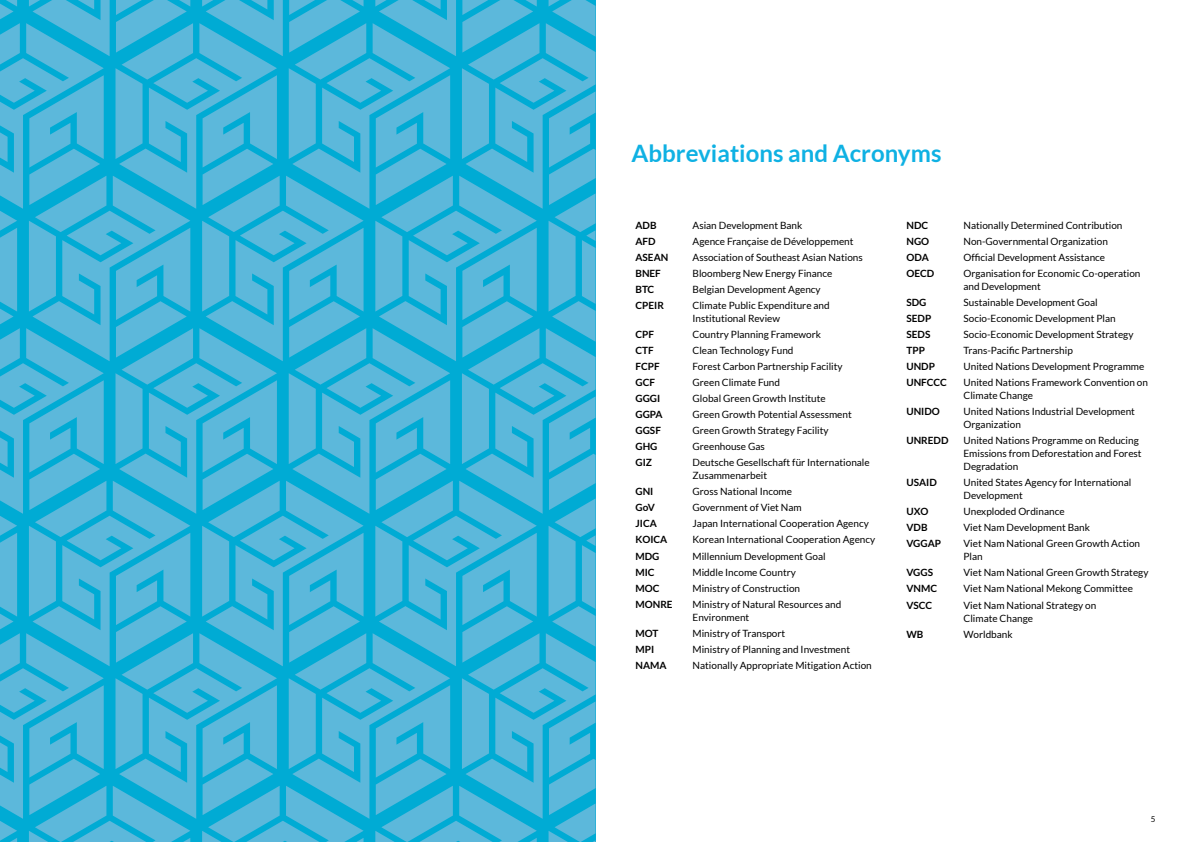
<style>
.page{position:relative;width:1191px;height:842px;background:#fff}
.page>*{position:absolute;margin:0;border:0;box-sizing:border-box;transform-origin:0 0}
.t1{font:700 24px "Lato";color:#0fb1e3}
.t2{font:10px/13px "Lato";color:#000}
.t3{font:700 10px "Lato";color:#000}
.t4{font:8px "Lato";color:#000}
</style>
<div class="page">
<svg style="left:0;top:0;width:595px;height:842px;background:#3eb3d8"></svg>
<h1 class="t1" style="left:631px;top:140px;width:311px">Abbreviations and Acronyms</h1>
<p class="t3" style="left:635px;top:219px;width:23px">ADB</p>
<p class="t2" style="left:692px;top:218px;width:111px">Asian Development Bank</p>
<p class="t3" style="left:635px;top:235px;width:22px">AFD</p>
<p class="t2" style="left:692px;top:234px;width:162px">Agence Française de Développement</p>
<p class="t3" style="left:635px;top:251px;width:34px">ASEAN</p>
<p class="t2" style="left:692px;top:250px;width:172px">Association of Southeast Asian Nations</p>
<p class="t3" style="left:635px;top:267px;width:27px">BNEF</p>
<p class="t2" style="left:692px;top:266px;width:141px">Bloomberg New Energy Finance</p>
<p class="t3" style="left:635px;top:283px;width:20px">BTC</p>
<p class="t2" style="left:692px;top:283px;width:130px">Belgian Development Agency</p>
<p class="t3" style="left:635px;top:299px;width:30px">CPEIR</p>
<p class="t2" style="left:692px;top:299px;width:139px">Climate Public Expenditure and<br>Institutional Review</p>
<p class="t3" style="left:635px;top:328px;width:20px">CPF</p>
<p class="t2" style="left:692px;top:328px;width:130px">Country Planning Framework</p>
<p class="t3" style="left:635px;top:345px;width:20px">CTF</p>
<p class="t2" style="left:692px;top:344px;width:102px">Clean Technology Fund</p>
<p class="t3" style="left:635px;top:361px;width:26px">FCPF</p>
<p class="t2" style="left:692px;top:360px;width:152px">Forest Carbon Partnership Facility</p>
<p class="t3" style="left:635px;top:377px;width:21px">GCF</p>
<p class="t2" style="left:692px;top:376px;width:89px">Green Climate Fund</p>
<p class="t3" style="left:635px;top:393px;width:26px">GGGI</p>
<p class="t2" style="left:692px;top:392px;width:135px">Global Green Growth Institute</p>
<p class="t3" style="left:635px;top:409px;width:29px">GGPA</p>
<p class="t2" style="left:692px;top:408px;width:161px">Green Growth Potential Assessment</p>
<p class="t3" style="left:635px;top:425px;width:27px">GGSF</p>
<p class="t2" style="left:692px;top:424px;width:138px">Green Growth Strategy Facility</p>
<p class="t3" style="left:635px;top:441px;width:24px">GHG</p>
<p class="t2" style="left:692px;top:440px;width:74px">Greenhouse Gas</p>
<p class="t3" style="left:635px;top:457px;width:18px">GIZ</p>
<p class="t2" style="left:692px;top:456px;width:179px">Deutsche Gesellschaft für Internationale<br>Zusammenarbeit</p>
<p class="t3" style="left:635px;top:486px;width:19px">GNI</p>
<p class="t2" style="left:692px;top:485px;width:101px">Gross National Income</p>
<p class="t3" style="left:635px;top:502px;width:21px">GoV</p>
<p class="t2" style="left:692px;top:501px;width:111px">Government of Viet Nam</p>
<p class="t3" style="left:635px;top:518px;width:23px">JICA</p>
<p class="t2" style="left:692px;top:517px;width:178px">Japan International Cooperation Agency</p>
<p class="t3" style="left:635px;top:534px;width:33px">KOICA</p>
<p class="t2" style="left:692px;top:533px;width:184px">Korean International Cooperation Agency</p>
<p class="t3" style="left:635px;top:550px;width:25px">MDG</p>
<p class="t2" style="left:692px;top:549px;width:135px">Millennium Development Goal</p>
<p class="t3" style="left:635px;top:566px;width:21px">MIC</p>
<p class="t2" style="left:692px;top:565px;width:105px">Middle Income Country</p>
<p class="t3" style="left:635px;top:582px;width:25px">MOC</p>
<p class="t2" style="left:692px;top:581px;width:109px">Ministry of Construction</p>
<p class="t3" style="left:635px;top:598px;width:39px">MONRE</p>
<p class="t2" style="left:692px;top:597px;width:150px">Ministry of Natural Resources and<br>Environment</p>
<p class="t3" style="left:635px;top:627px;width:24px">MOT</p>
<p class="t2" style="left:692px;top:626px;width:94px">Ministry of Transport</p>
<p class="t3" style="left:635px;top:643px;width:20px">MPI</p>
<p class="t2" style="left:692px;top:643px;width:159px">Ministry of Planning and Investment</p>
<p class="t3" style="left:635px;top:659px;width:33px">NAMA</p>
<p class="t2" style="left:692px;top:659px;width:181px">Nationally Appropriate Mitigation Action</p>
<p class="t3" style="left:906px;top:219px;width:23px">NDC</p>
<p class="t2" style="left:963px;top:218px;width:160px">Nationally Determined Contribution</p>
<p class="t3" style="left:906px;top:235px;width:24px">NGO</p>
<p class="t2" style="left:963px;top:234px;width:146px">Non-Governmental Organization</p>
<p class="t3" style="left:906px;top:251px;width:24px">ODA</p>
<p class="t2" style="left:963px;top:250px;width:143px">Official Development Assistance</p>
<p class="t3" style="left:906px;top:267px;width:29px">OECD</p>
<p class="t2" style="left:963px;top:266px;width:178px">Organisation for Economic Co-operation and Development</p>
<p class="t3" style="left:906px;top:296px;width:22px">SDG</p>
<p class="t2" style="left:963px;top:296px;width:136px">Sustainable Development Goal</p>
<p class="t3" style="left:906px;top:312px;width:26px">SEDP</p>
<p class="t2" style="left:963px;top:312px;width:154px">Socio-Economic Development Plan</p>
<p class="t3" style="left:906px;top:328px;width:25px">SEDS</p>
<p class="t2" style="left:963px;top:328px;width:171px">Socio-Economic Development Strategy</p>
<p class="t3" style="left:906px;top:345px;width:20px">TPP</p>
<p class="t2" style="left:963px;top:344px;width:111px">Trans-Pacific Partnership</p>
<p class="t3" style="left:906px;top:361px;width:30px">UNDP</p>
<p class="t2" style="left:963px;top:360px;width:182px">United Nations Development Programme</p>
<p class="t3" style="left:906px;top:377px;width:42px">UNFCCC</p>
<p class="t2" style="left:963px;top:376px;width:186px">United Nations Framework Convention on<br>Climate Change</p>
<p class="t3" style="left:906px;top:406px;width:35px">UNIDO</p>
<p class="t2" style="left:963px;top:405px;width:173px">United Nations Industrial Development<br>Organization</p>
<p class="t3" style="left:906px;top:435px;width:44px">UNREDD</p>
<p class="t2" style="left:963px;top:434px;width:180px">United Nations Programme on Reducing<br>Emissions from Deforestation and Forest<br>Degradation</p>
<p class="t3" style="left:906px;top:477px;width:32px">USAID</p>
<p class="t2" style="left:963px;top:476px;width:169px">United States Agency for International<br>Development</p>
<p class="t3" style="left:906px;top:506px;width:23px">UXO</p>
<p class="t2" style="left:963px;top:505px;width:103px">Unexploded Ordinance</p>
<p class="t3" style="left:906px;top:522px;width:23px">VDB</p>
<p class="t2" style="left:963px;top:521px;width:128px">Viet Nam Development Bank</p>
<p class="t3" style="left:906px;top:538px;width:36px">VGGAP</p>
<p class="t2" style="left:963px;top:537px;width:178px">Viet Nam National Green Growth Action<br>Plan</p>
<p class="t3" style="left:906px;top:567px;width:28px">VGGS</p>
<p class="t2" style="left:963px;top:566px;width:186px">Viet Nam National Green Growth Strategy</p>
<p class="t3" style="left:906px;top:583px;width:32px">VNMC</p>
<p class="t2" style="left:963px;top:582px;width:171px">Viet Nam National Mekong Committee</p>
<p class="t3" style="left:906px;top:599px;width:27px">VSCC</p>
<p class="t2" style="left:963px;top:598px;width:134px">Viet Nam National Strategy on<br>Climate Change</p>
<p class="t3" style="left:906px;top:628px;width:18px">WB</p>
<p class="t2" style="left:963px;top:627px;width:51px">Worldbank</p>
<p class="t4" style="left:1150px;top:815px;width:6px">5</p>
</div>
